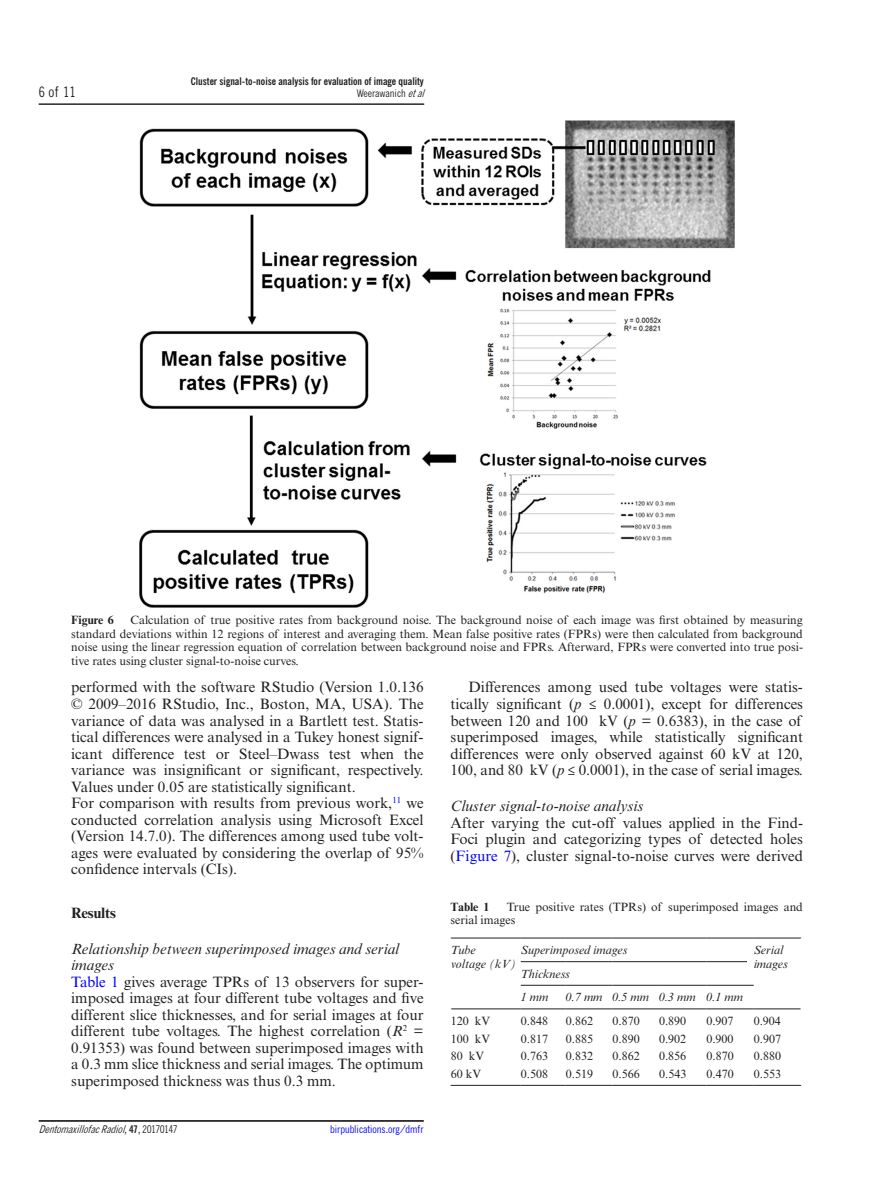
<style>
.page{position:relative;width:893px;height:1187px;background:#fff}
.page>*{position:absolute;margin:0;border:0;box-sizing:border-box;transform-origin:0 0}
.t1{font:15px/16.5px "Times New Roman MT Std";color:#231f20}
.t2{font:italic 15px "Times New Roman MT Std";color:#231f20}
.t3{font:700 15px "Times New Roman MT Std";color:#231f20}
.t4{font:condensed 14.25px "News Gothic MT Std";color:#231f20}
.t5{font:12px/13.5px "Times New Roman MT Std";color:#231f20;text-align:justify}
.t6{font:italic 12px/13.5px "Times New Roman MT Std";color:#231f20}
.t7{font:700 12px "Times New Roman MT Std";color:#231f20}
.t8{font:700 condensed 10.5px "News Gothic BT";color:#231f20}
.t9{font:italic condensed 10.5px "News Gothic MT Std";color:#231f20}
.t10{font:condensed 10.5px "News Gothic MT Std";color:#00f}
.t11{font:condensed 10.5px "News Gothic MT Std";color:#231f20}
.s1{font-style:italic}
.s2{color:#00f}
.s3{font-style:normal}
.s4{font-family:"News Gothic BT";font-weight:700;font-style:normal}
</style>
<div class="page">
<img style="left:139px;top:121px;width:596px;height:486px">
<hr style="left:451px;top:1084px;width:70px;height:1px;background:#231f20">
<hr style="left:521px;top:1084px;width:45px;height:1px;background:#231f20">
<hr style="left:566px;top:1084px;width:46px;height:1px;background:#231f20">
<hr style="left:612px;top:1084px;width:47px;height:1px;background:#231f20">
<hr style="left:659px;top:1084px;width:47px;height:1px;background:#231f20">
<hr style="left:706px;top:1084px;width:48px;height:1px;background:#231f20">
<hr style="left:754px;top:1084px;width:47px;height:1px;background:#231f20">
<svg style="left:450px;top:937px;width:352px;height:73px"></svg>
<hr style="left:39px;top:104px;width:385px;height:1px;background:#231f20">
<hr style="left:39px;top:1120px;width:385px;height:1px;background:#231f20">
<p class="t8" style="left:191px;top:75px;width:234px">Cluster signal-to-noise analysis for evaluation of image quality</p>
<p class="t4" style="left:39px;top:84px;width:38px">6 of 11</p>
<p class="t11" style="left:357px;top:87px;width:72px">Weerawanich <span class="s1">etal</span></p>
<p class="t5" style="left:71px;top:613px;width:733px;text-indent:59px">Calculation of true positive rates from background noise. The background noise of each image was first obtained by measuring standard deviations within 12 regions of interest and averaging them. Mean false positive rates (FPRs) were then calculated from background noise using the linear regression equation of correlation between background noise and FPRs. Afterward, FPRs were converted into true posi&shy;tive rates using cluster signal-to-noise curves.</p>
<p class="t7" style="left:71px;top:612px;width:44px">Figure 6</p>
<p class="t1" style="left:71px;top:679px;width:354px">performed with the software RStudio (Version 1.0.136 © 2009–2016 RStudio, Inc., Boston, MA, USA). The variance of data was analysed in a Bartlett test. Statis&shy;tical differences were analysed in a Tukey honest signif&shy;icant difference test or Steel–Dwass test when the variance was insignificant or significant, respectively.<br>Values under 0.05 are statistically significant.<br>For comparison with results from previous work,<sup>11</sup> we conducted correlation analysis using Microsoft Excel (Version 14.7.0). The differences among used tube volt&shy;ages were evaluated by considering the overlap of 95% confidence intervals (CIs).</p>
<p class="t3" style="left:71px;top:903px;width:46px">Results</p>
<p class="t1" style="left:71px;top:940px;width:354px"><span class="s1">Relationship between superimposed images and serial images<br></span><span class="s2">Table 1</span> gives average TPRs of 13 observers for super&shy;imposed images at four different tube voltages and five different slice thicknesses, and for serial images at four different tube voltages. The highest correlation (<span class="s1">R</span><sup>2</sup> = 0.91353) was found between superimposed images with a 0.3 mm slice thickness and serial images. The optimum superimposed thickness was thus 0.3 mm.</p>
<p class="t9" style="left:39px;top:1123px;width:140px">DentomaxillofacRadiol<span class="s3">,</span> <span class="s4">4 7</span> <span class="s3">, 2 0 1 7 0 1 4 7</span></p>
<p class="t10" style="left:330px;top:1123px;width:95px">birpublications.org/dmfr</p>
<p class="t1" style="left:451px;top:679px;width:354px;text-align:justify;text-indent:18px">Differences among used tube voltages were statis&shy;tically significant (<span class="s1">p</span> ≤ 0.0001), except for differences between 120 and 100 kV (<span class="s1">p</span> = 0.6383), in the case of superimposed images, while statistically significant differences were only observed against 60 kV at 120, 100, and 80 kV (<span class="s1">p</span> ≤ 0.0001), in the case of serial images.</p>
<p class="t2" style="left:451px;top:797px;width:194px">Cluster signal-to-noise analysis</p>
<p class="t1" style="left:451px;top:814px;width:354px;text-align:justify">After varying the cut-off values applied in the Find-Foci plugin and categorizing types of detected holes (<span class="s2">Figure 7</span>), cluster signal-to-noise curves were derived</p>
<p class="t5" style="left:451px;top:899px;width:354px;text-indent:56px">True positive rates (TPRs) of superimposed images and serial images</p>
<p class="t6" style="left:451px;top:943px;width:67px">Tube<br>voltage (kV)</p>
<p class="t6" style="left:521px;top:943px;width:108px">Superimposed images</p>
<p class="t6" style="left:754px;top:943px;width:36px">Serial images</p>
<p class="t6" style="left:521px;top:961px;width:51px;line-height:23.5px">Thickness<br>1 mm</p>
<p class="t7" style="left:451px;top:899px;width:41px">Table 1</p>
<p class="t6" style="left:566px;top:990px;width:179px">0.7 mm 0.5 mm 0.3 mm 0.1 mm</p>
<p class="t5" style="left:451px;top:1014px;width:41px">120 kV</p>
<p class="t5" style="left:521px;top:1014px;width:29px">0.848</p>
<p class="t5" style="left:566px;top:1014px;width:29px">0.862</p>
<p class="t5" style="left:612px;top:1014px;width:29px">0.870</p>
<p class="t5" style="left:659px;top:1014px;width:29px">0.890</p>
<p class="t5" style="left:706px;top:1014px;width:29px">0.907</p>
<p class="t5" style="left:754px;top:1014px;width:29px">0.904</p>
<p class="t5" style="left:451px;top:1031px;width:41px">100 kV</p>
<p class="t5" style="left:521px;top:1031px;width:29px">0.817</p>
<p class="t5" style="left:566px;top:1031px;width:29px">0.885</p>
<p class="t5" style="left:612px;top:1031px;width:29px">0.890</p>
<p class="t5" style="left:659px;top:1031px;width:29px">0.902</p>
<p class="t5" style="left:706px;top:1031px;width:29px">0.900</p>
<p class="t5" style="left:754px;top:1031px;width:29px">0.907</p>
<p class="t5" style="left:451px;top:1049px;width:35px">80 kV</p>
<p class="t5" style="left:521px;top:1049px;width:29px">0.763</p>
<p class="t5" style="left:566px;top:1049px;width:29px">0.832</p>
<p class="t5" style="left:612px;top:1049px;width:29px">0.862</p>
<p class="t5" style="left:659px;top:1049px;width:29px">0.856</p>
<p class="t5" style="left:706px;top:1049px;width:29px">0.870</p>
<p class="t5" style="left:754px;top:1049px;width:29px">0.880</p>
<p class="t5" style="left:451px;top:1066px;width:32px">60 kV</p>
<p class="t5" style="left:521px;top:1066px;width:29px">0.508</p>
<p class="t5" style="left:566px;top:1066px;width:29px">0.519</p>
<p class="t5" style="left:612px;top:1066px;width:29px">0.566</p>
<p class="t5" style="left:659px;top:1066px;width:29px">0.543</p>
<p class="t5" style="left:706px;top:1066px;width:29px">0.470</p>
<p class="t5" style="left:754px;top:1066px;width:29px">0.553</p>
</div>
